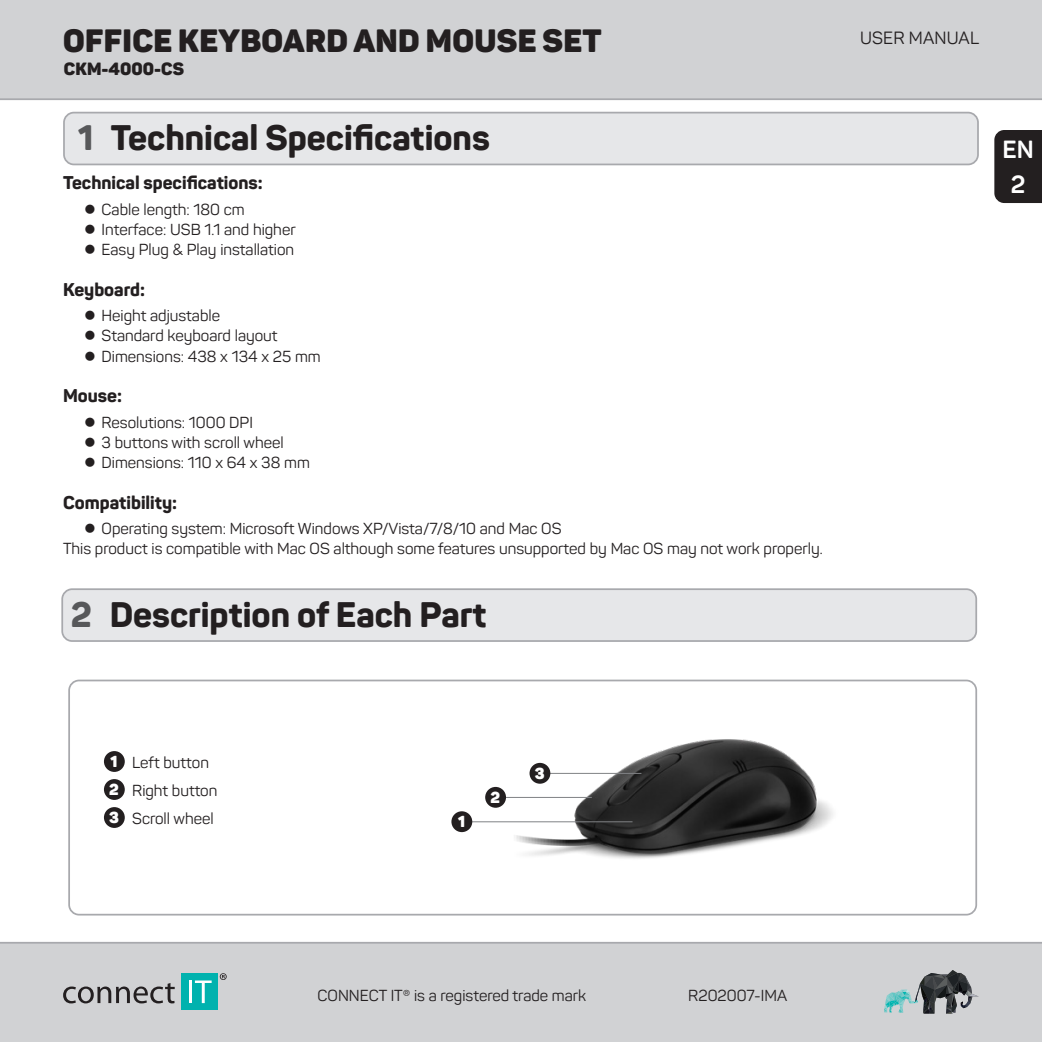
<style>
.page{position:relative;width:1042px;height:1042px;background:#fff}
.page>*{position:absolute;margin:0;border:0;box-sizing:border-box;transform-origin:0 0}
._01_Nadpis_sekce{font:800 35px "Panton";color:#231f20}
.t1{font:900 31.85px "Panton";letter-spacing:.01em;color:#231f20}
.t2{font:700 24.5px/34.6px "Panton";color:#fff;text-align:center}
._02_Nadpis_1{font:800 18.2px "Panton";color:#231f20}
.t3{font:900 17.5px "Panton";letter-spacing:.005em;color:#231f20}
.t4{font:17.5px "Panton";letter-spacing:.01em;color:#231f20}
._04_Seznam_-_ctverec{font:15.75px "Panton";color:#231f20}
.text{font:15.75px "Panton";color:#231f20}
.t5{font:900 15.75px "Panton";color:#fff}
.s1{color:#57585a}
</style>
<div class="page">
<div style="left:0;top:943px;width:1042px;height:99px;background:#d1d2d4"></div>
<div style="left:0;top:0;width:1042px;height:99px;background:#d1d2d4"></div>
<hr style="left:0;top:98px;width:1042px;height:2px;background:#a8a9ad">
<hr style="left:0;top:942px;width:1042px;height:1px;background:#a8a9ad">
<svg style="left:884px;top:970px;width:95px;height:43px"></svg>
<div style="left:181px;top:973px;width:37px;height:37px;background:#00b2ae"></div>
<hr style="left:189px;top:980px;width:3px;height:23px;background:#fff">
<svg style="left:195px;top:980px;width:17px;height:23px"></svg>
<svg style="left:63px;top:983px;width:112px;height:20px"></svg>
<svg style="left:220px;top:973px;width:7px;height:7px"></svg>
<div style="left:994px;top:130px;width:48px;height:73px;background:#231f20"></div>
<div style="left:64px;top:113px;width:914px;height:51px;background:#e6e7e9;border-radius:10px"></div>
<div style="left:63px;top:112px;width:916px;height:53px;border:2px solid #a8a9ad;border-radius:10px"></div>
<img style="left:467px;top:739px;width:366px;height:120px">
<div style="left:62px;top:589px;width:914px;height:52px;background:#e6e7e9;border-radius:10px"></div>
<div style="left:61px;top:588px;width:916px;height:54px;border:2px solid #a8a9ad;border-radius:10px"></div>
<div style="left:68px;top:679px;width:909px;height:236px;border:2px solid #a8a9ad;border-radius:10px"></div>
<div style="left:104px;top:751px;width:21px;height:21px;background:#231f20;border-radius:50%"></div>
<div style="left:104px;top:779px;width:21px;height:21px;background:#231f20;border-radius:50%"></div>
<div style="left:104px;top:807px;width:21px;height:21px;background:#231f20;border-radius:50%"></div>
<hr style="left:462px;top:821px;width:170px;height:1px;background:#808285">
<hr style="left:495px;top:797px;width:97px;height:1px;background:#808285">
<hr style="left:540px;top:773px;width:101px;height:1px;background:#808285">
<div style="left:451px;top:811px;width:21px;height:21px;background:#231f20;border-radius:50%"></div>
<div style="left:485px;top:787px;width:21px;height:21px;background:#231f20;border-radius:50%"></div>
<div style="left:529px;top:763px;width:21px;height:21px;background:#231f20;border-radius:50%"></div>
<h2 class="t1" style="left:63px;top:20px;width:540px">OFFICE KEYBOARD AND MOUSE SET</h2>
<p class="t4" style="left:860px;top:27px;width:121px">USER MANUAL</p>
<p class="t3" style="left:64px;top:58px;width:122px">CKM-4000-CS</p>
<p class="_01_Nadpis_sekce" style="left:78px;top:115px;width:413px"><span class="s1">1</span> Technical Specifications</p>
<p class="_02_Nadpis_1" style="left:63px;top:171px;width:201px">Technical specifications:</p>
<p class="_04_Seznam_-_ctverec" style="left:84px;top:199px;width:162px">● Cable length: 180 cm</p>
<p class="_04_Seznam_-_ctverec" style="left:84px;top:220px;width:213px">● Interface: USB 1.1 and higher</p>
<p class="_04_Seznam_-_ctverec" style="left:84px;top:240px;width:211px">● Easy Plug &amp; Play installation</p>
<p class="_02_Nadpis_1" style="left:63px;top:278px;width:83px">Keyboard:</p>
<p class="_04_Seznam_-_ctverec" style="left:84px;top:306px;width:137px">● Height adjustable</p>
<p class="_04_Seznam_-_ctverec" style="left:84px;top:326px;width:195px">● Standard keyboard layout</p>
<p class="_04_Seznam_-_ctverec" style="left:84px;top:346px;width:238px">● Dimensions: 438 x 134 x 25 mm</p>
<p class="_02_Nadpis_1" style="left:63px;top:384px;width:60px">Mouse:</p>
<p class="_04_Seznam_-_ctverec" style="left:84px;top:412px;width:170px">● Resolutions: 1000 DPI</p>
<p class="_04_Seznam_-_ctverec" style="left:84px;top:433px;width:201px">● 3 buttons with scroll wheel</p>
<p class="_04_Seznam_-_ctverec" style="left:84px;top:453px;width:227px">● Dimensions: 110 x 64 x 38 mm</p>
<p class="_02_Nadpis_1" style="left:63px;top:491px;width:116px">Compatibility:</p>
<p class="_04_Seznam_-_ctverec" style="left:84px;top:519px;width:479px">● Operating system: Microsoft Windows XP/Vista/7/8/10 and Mac OS</p>
<p class="text" style="left:63px;top:539px;width:761px">This product is compatible with Mac OS although some features unsupported by Mac OS may not work properly.</p>
<p class="_01_Nadpis_sekce" style="left:71px;top:592px;width:417px"><span class="s1">2</span> Description of Each Part</p>
<h3 class="t2" style="left:1002px;top:132px;width:33px">EN<br>2</h3>
<p class="t5" style="left:111px;top:751px;width:9px">1</p>
<p class="text" style="left:132px;top:753px;width:78px">Left button</p>
<p class="t5" style="left:109px;top:779px;width:11px">2</p>
<p class="text" style="left:132px;top:781px;width:87px">Right button</p>
<p class="t5" style="left:109px;top:807px;width:11px">3</p>
<p class="text" style="left:132px;top:809px;width:83px">Scroll wheel</p>
<p class="t5" style="left:458px;top:811px;width:9px">1</p>
<p class="t5" style="left:490px;top:787px;width:11px">2</p>
<p class="t5" style="left:535px;top:763px;width:11px">3</p>
<p class="text" style="left:318px;top:985px;width:270px">CONNECT IT®️ is a registered trade mark</p>
<p class="text" style="left:688px;top:985px;width:100px">R202007-IMA</p>
</div>
